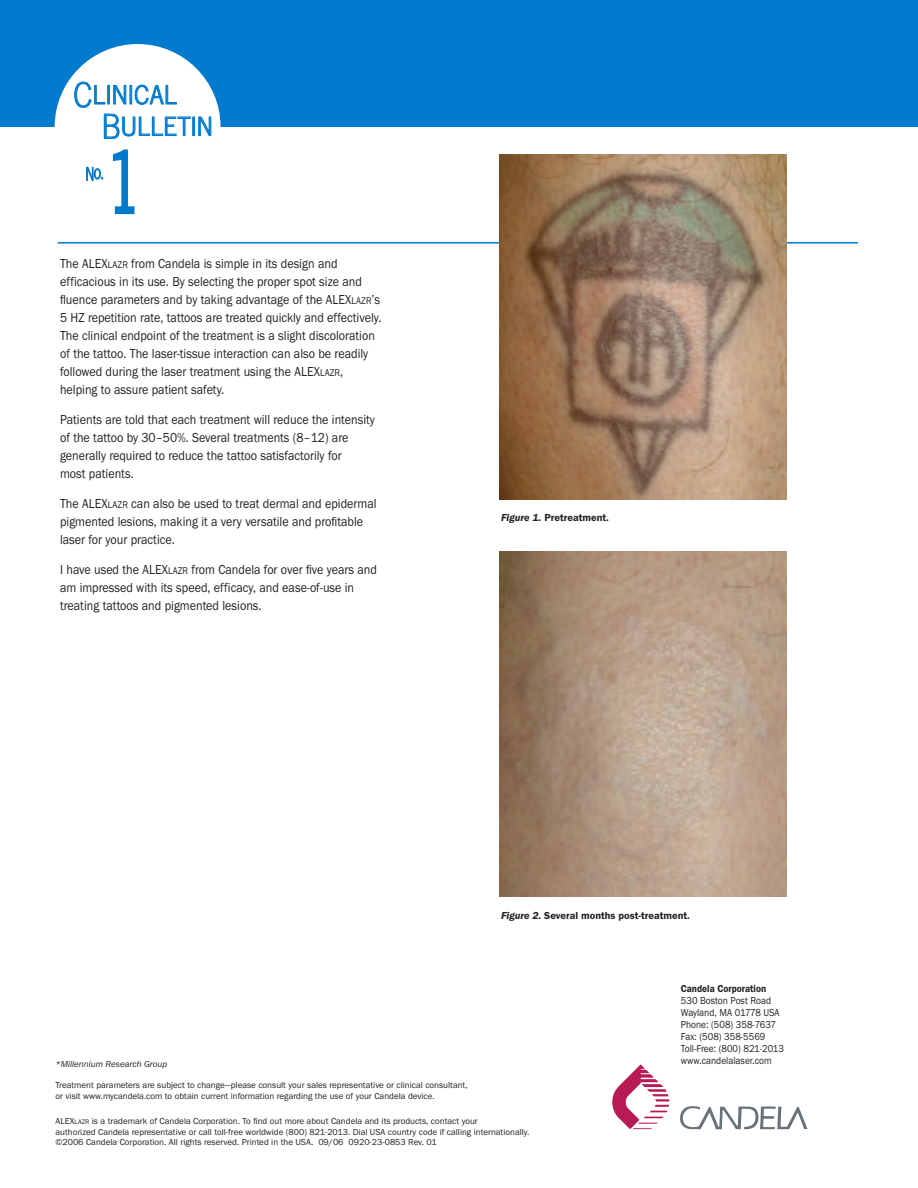
<style>
.page{position:relative;width:918px;height:1188px;background:#fff}
.page>*{position:absolute;margin:0;border:0;box-sizing:border-box;transform-origin:0 0}
.t1{font:100.5px "News Got DCD Ligh";color:#007acd;scale:.8 1}
.t2{font:32.25px/31.5px "News Got DCD Ligh";letter-spacing:-.005em;color:#007acd}
.t3{font:17.25px "News Got DCD Ligh";color:#007acd;scale:.8 1}
.t4{font:13.5px/18px "Franklin Got T";color:#231f20;scale:.9 1}
.t5{font:10.5px/12px "Franklin Got T";color:#231f20;scale:.9 1}
.t6{font:600 10.5px "Franklin Got T";color:#231f20}
.t7{font:600 10.5px "Franklin Got T";color:#231f20;scale:.9 1}
.t8{font:9px/10.5px "Franklin Got T";color:#231f20}
.t9{font:italic 9px "Franklin Got T";color:#231f20}
.s1{font-size:10.2px}
.s2{font-style:italic}
.s3{font-size:6.75px}
</style>
<div class="page">
<hr style="left:58px;top:242px;width:800px;height:2px;background:#007acd">
<div style="left:0;top:0;width:918px;height:127px;background:#007acd"></div>
<div style="left:55px;top:44px;width:166px;height:166px;background:#fff;border-radius:50%"></div>
<svg style="left:680px;top:1106px;width:127px;height:23px"></svg>
<svg style="left:612px;top:1064px;width:57px;height:65px"></svg>
<img style="left:500px;top:154px;width:287px;height:346px">
<img style="left:500px;top:551px;width:287px;height:345px">
<h2 class="t2" style="left:102px;top:78px;width:113px;text-indent:-29px">Clinical<br>Bulletin</h2>
<p class="t3" style="left:86px;top:163px;width:24px">No.</p>
<h1 class="t1" style="left:111px;top:121px;width:32px">1</h1>
<p class="t4" style="left:60px;top:255px;width:359px">The ALEX<span class="s1">LAZR</span> from Candela is simple in its design and efficacious in its use. By selecting the proper spot size and fluence parameters and by taking advantage of the ALEX<span class="s1">LAZR</span>’s 5 HZ repetition rate, tattoos are treated quickly and effectively.<br>The clinical endpoint of the treatment is a slight discoloration of the tattoo. The laser-tissue interaction can also be readily followed during the laser treatment using the ALEX<span class="s1">LAZR</span>, helping to assure patient safety.</p>
<p class="t4" style="left:60px;top:411px;width:351px">Patients are told that each treatment will reduce the intensity of the tattoo by 30–50%. Several treatments (8–12) are generally required to reduce the tattoo satisfactorily for<br>most patients.</p>
<p class="t4" style="left:60px;top:495px;width:353px">The ALEX<span class="s1">LAZR</span> can also be used to treat dermal and epidermal pigmented lesions, making it a very versatile and profitable laser for your practice.</p>
<p class="t4" style="left:60px;top:561px;width:354px">I have used the ALEX<span class="s1">LAZR</span> from Candela for over five years and am impressed with its speed, efficacy, and ease-of-use in treating tattoos and pigmented lesions.</p>
<p class="t6" style="left:501px;top:512px;width:109px"><span class="s2">Figure 1.</span> Pretreatment.</p>
<p class="t6" style="left:501px;top:909px;width:190px"><span class="s2">Figure 2.</span> Several months post-treatment.</p>
<p class="t9" style="left:56px;top:1059px;width:113px">*Millennium Research Group</p>
<p class="t8" style="left:56px;top:1080px;width:414px">Treatment parameters are subject to change—please consult your sales representative or clinical consultant, or visit www.mycandela.com to obtain current information regarding the use of your Candela device.</p>
<p class="t8" style="left:56px;top:1116px;width:476px">ALEX<span class="s3">LAZR</span> is a trademark of Candela Corporation. To find out more about Candela and its products, contact your<br>authorized Candela representative or call toll-free worldwide (800) 821-2013. Dial USA country code if calling internationally. ©2006 Candela Corporation. All rights reserved. Printed in the USA. 09/06 0920-23-0853 Rev. 01</p>
<p class="t7" style="left:681px;top:983px;width:96px">Candela Corporation</p>
<p class="t5" style="left:681px;top:995px;width:116px">530 Boston Post Road<br>Wayland, MA 01778 USA<br>Phone: (508) 358-7637<br>Fax: (508) 358-5569<br>Toll-Free: (800) 821-2013 www.candelalaser.com</p>
</div>
